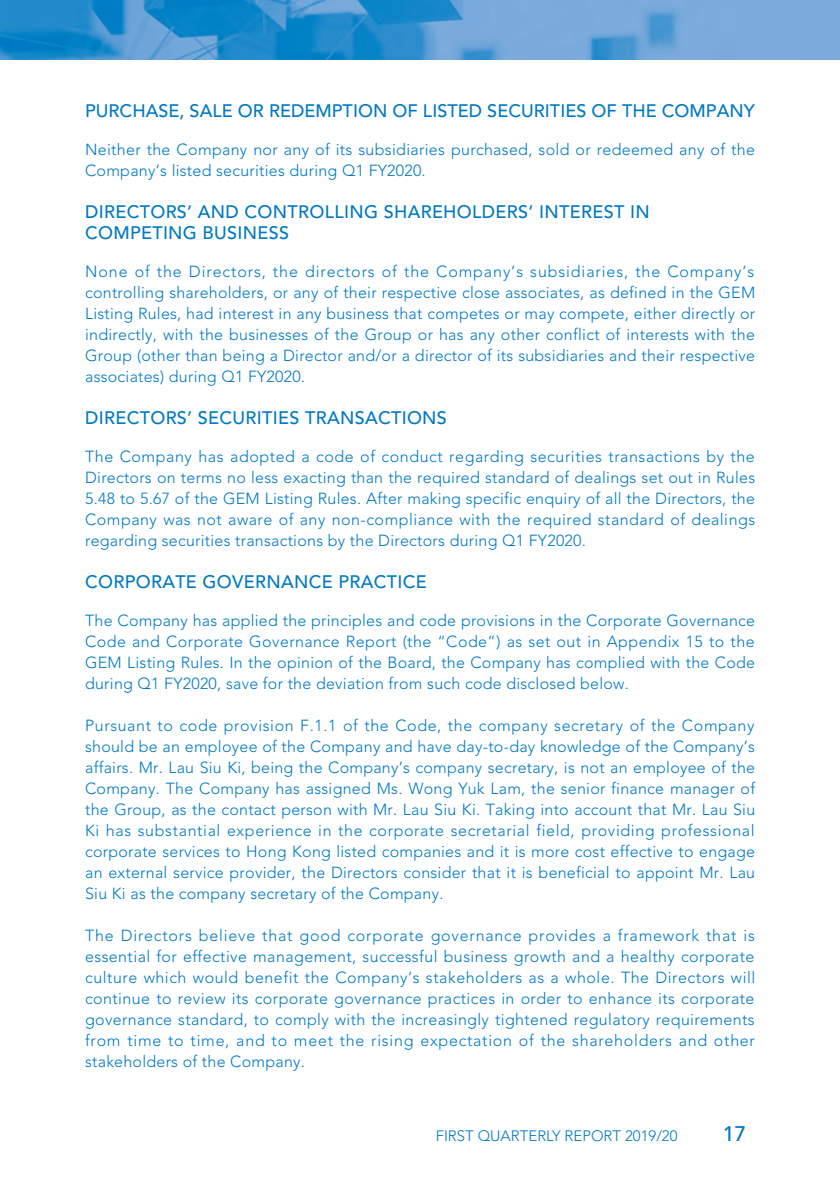
<style>
.page{position:relative;width:840px;height:1191px;background:#fff}
.page>*{position:absolute;margin:0;border:0;box-sizing:border-box;transform-origin:0 0}
.t1{font:500 21px "Avenir LT Std";color:#0079c2}
.t2{font:500 18px/21px "Avenir LT Std";letter-spacing:.015em;color:#0079c2}
.t3{font:300 16px/21px "Avenir LT Std";letter-spacing:.015em;color:#0079c2;text-align:justify}
.t4{font:300 15px "Avenir LT Std";color:#0079c2}
</style>
<div class="page">
<div style="left:1px;top:0;width:838px;height:60px;background:#7aabdb"></div>
<img style="left:1px;top:0;width:678px;height:60px">
<p class="t2" style="left:85px;top:101px;width:670px">PURCHASE, SALE OR REDEMPTION OF LISTED SECURITIES OF THE COMPANY</p>
<p class="t3" style="left:85px;top:139px;width:671px">Neither the Company nor any of its subsidiaries purchased, sold or redeemed any of the<br>Company’s listed securities during Q1 FY2020.</p>
<p class="t2" style="left:85px;top:202px;width:565px">DIRECTORS’ AND CONTROLLING SHAREHOLDERS’ INTEREST IN<br>COMPETING BUSINESS</p>
<p class="t3" style="left:85px;top:261px;width:671px">None of the Directors, the directors of the Company’s subsidiaries, the Company’s controlling shareholders, or any of their respective close associates, as defined in the GEM Listing Rules, had interest in any business that competes or may compete, either directly or indirectly, with the businesses of the Group or has any other conflict of interests with the Group (other than being a Director and/or a director of its subsidiaries and their respective associates) during Q1 FY2020.</p>
<p class="t2" style="left:85px;top:408px;width:363px">DIRECTORS’ SECURITIES TRANSACTIONS</p>
<p class="t3" style="left:85px;top:446px;width:671px">The Company has adopted a code of conduct regarding securities transactions by the Directors on terms no less exacting than the required standard of dealings set out in Rules 5.48 to 5.67 of the GEM Listing Rules. After making specific enquiry of all the Directors, the Company was not aware of any non-compliance with the required standard of dealings regarding securities transactions by the Directors during Q1 FY2020.</p>
<p class="t2" style="left:85px;top:572px;width:343px">CORPORATE GOVERNANCE PRACTICE</p>
<p class="t3" style="left:85px;top:610px;width:671px">The Company has applied the principles and code provisions in the Corporate Governance Code and Corporate Governance Report (the “Code”) as set out in Appendix 15 to the GEM Listing Rules. I n the opinion of the Board, the Company has complied with the Code during Q1 FY2020, save for the deviation from such code disclosed below.</p>
<p class="t3" style="left:85px;top:715px;width:671px">Pursuant to code provision F.1.1 of the Code, the company secretary of the Company should be an employee of the Company and have day-to-day knowledge of the Company’s affairs. Mr. Lau Siu Ki, being the Company’s company secretary, is not an employee of the Company. The Company has assigned Ms. Wong Yuk Lam, the senior finance manager of the Group, as the contact person with Mr. Lau Siu Ki. Taking into account that Mr. Lau Siu Ki has substantial experience in the corporate secretarial field, providing professional corporate services to Hong Kong listed companies and it is more cost effective to engage an external service provider, the Directors consider that it is beneficial to appoint Mr. Lau Siu Ki as the company secretary of the Company.</p>
<p class="t3" style="left:85px;top:925px;width:671px">The Directors believe that good corporate governance provides a framework that is essential for effective management, successful business growth and a healthy corporate culture which would benefit the Company’s stakeholders as a whole. The Directors will continue to review its corporate governance practices in order to enhance its corporate governance standard, to comply with the increasingly tightened regulatory requirements from time to time, and to meet the rising expectation of the shareholders and other stakeholders of the Company.</p>
<p class="t4" style="left:435px;top:1126px;width:243px">First QUARTERLY REPORT 2019/20</p>
<h1 class="t1" style="left:722px;top:1121px;width:25px">17</h1>
</div>
